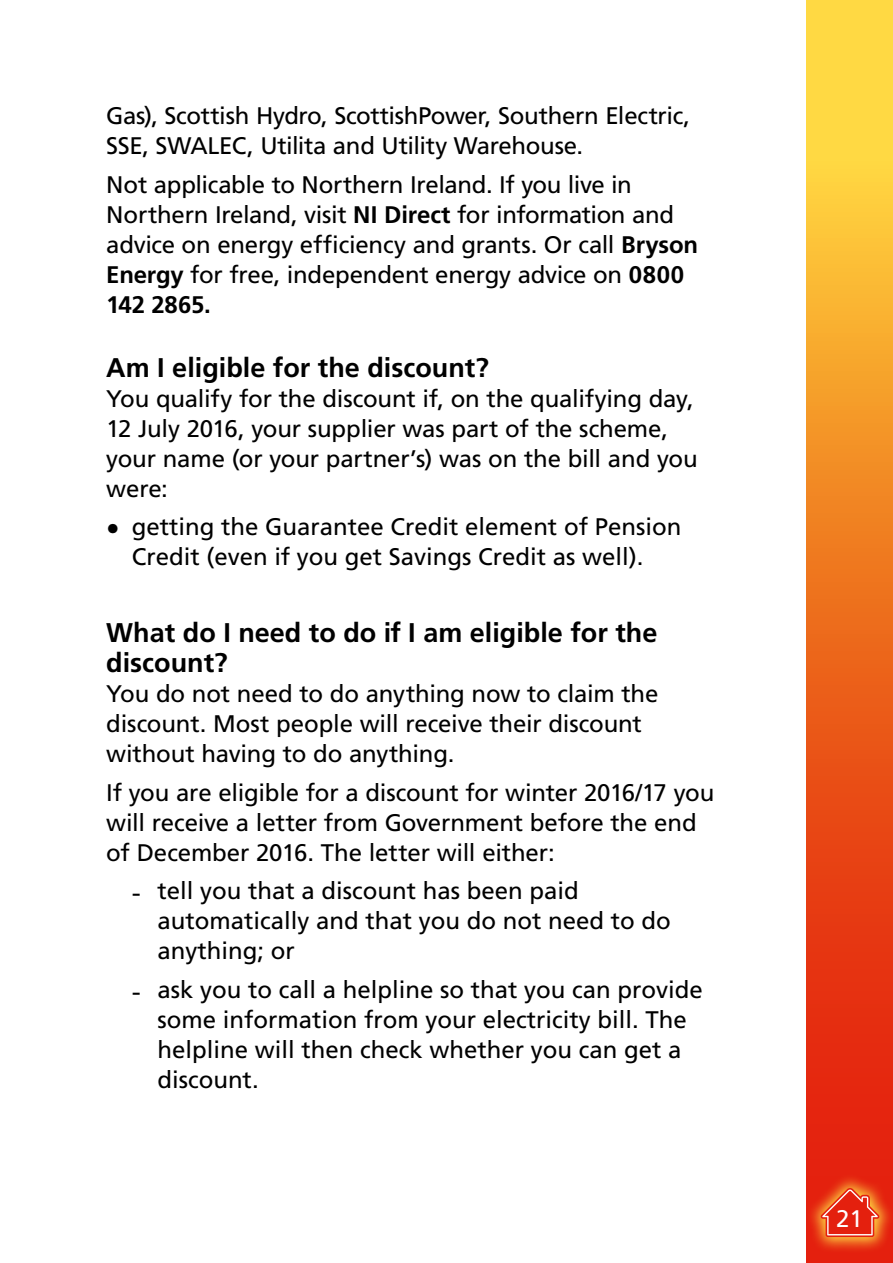
<style>
.page{position:relative;width:893px;height:1263px;background:#fff}
.page>*{position:absolute;margin:0;border:0;box-sizing:border-box;transform-origin:0 0}
.Heading_3{font:700 27px/30px "Frutiger LT Pro";color:#000}
.Main{font:24px/30px "Frutiger LT Pro";letter-spacing:-.005em;color:#000}
.Main-2{font:24px/30px "Frutiger";letter-spacing:-.015em;color:#000}
.t1{font:24px "Frutiger LT Pro";color:#fff}
.s1{font-family:"Frutiger LT Pro";font-weight:700}
.s2{font-size:27px}
</style>
<div class="page">
<svg style="left:806px;top:0;width:87px;height:1263px;background:#f07a23"></svg>
<svg style="left:806px;top:1173px;width:87px;height:80px;background:#e63413"></svg>
<svg style="left:820px;top:1188px;width:59px;height:49px;background:#e94a28"></svg>
<p class="Main" style="left:106px;top:101px;width:585px">Gas), Scottish Hydro, ScottishPower, Southern Electric,<br>SSE, SWALEC, Utilita and Utility Warehouse.</p>
<p class="Main-2" style="left:106px;top:169px;width:593px">Not applicable to Northern Ireland. If you live in Northern Ireland, visit <span class="s1">NI Direct</span> for information and advice on energy efficiency and grants. Or call <span class="s1">Bryson Energy</span> for free, independent energy advice on <span class="s1">0800<br>142 2865.</span></p>
<p class="Heading_3" style="left:106px;top:353px;width:384px">Am I eligible for the discount?</p>
<p class="Main" style="left:106px;top:384px;width:593px">You qualify for the discount if, on the qualifying day, 12 July 2016, your supplier was part of the scheme, your name (or your partner’s) was on the bill and you were:</p>
<p class="Main" style="left:106px;top:512px;width:577px;text-align:center"><span class="s2">•</span> getting the Guarantee Credit element of Pension<br>Credit (even if you get Savings Credit as well).</p>
<p class="Heading_3" style="left:106px;top:618px;width:553px">What do I need to do if I am eligible for the discount?</p>
<p class="Main" style="left:106px;top:679px;width:553px">You do not need to do anything now to claim the discount. Most people will receive their discount without having to do anything.</p>
<p class="Main" style="left:106px;top:777px;width:610px">If you are eligible for a discount for winter 2016/17 you will receive a letter from Government before the end of December 2016. The letter will either:</p>
<p class="Main" style="left:157px;top:876px;width:515px;text-indent:-26px"><span class="s2">-</span> tell you that a discount has been paid automatically and that you do not need to do anything; or</p>
<p class="Main" style="left:157px;top:974px;width:547px;text-indent:-26px"><span class="s2">-</span> ask you to call a helpline so that you can provide some information from your electricity bill. The helpline will then check whether you can get a discount.</p>
<p class="t1" style="left:836px;top:1205px;width:28px">21</p>
</div>
